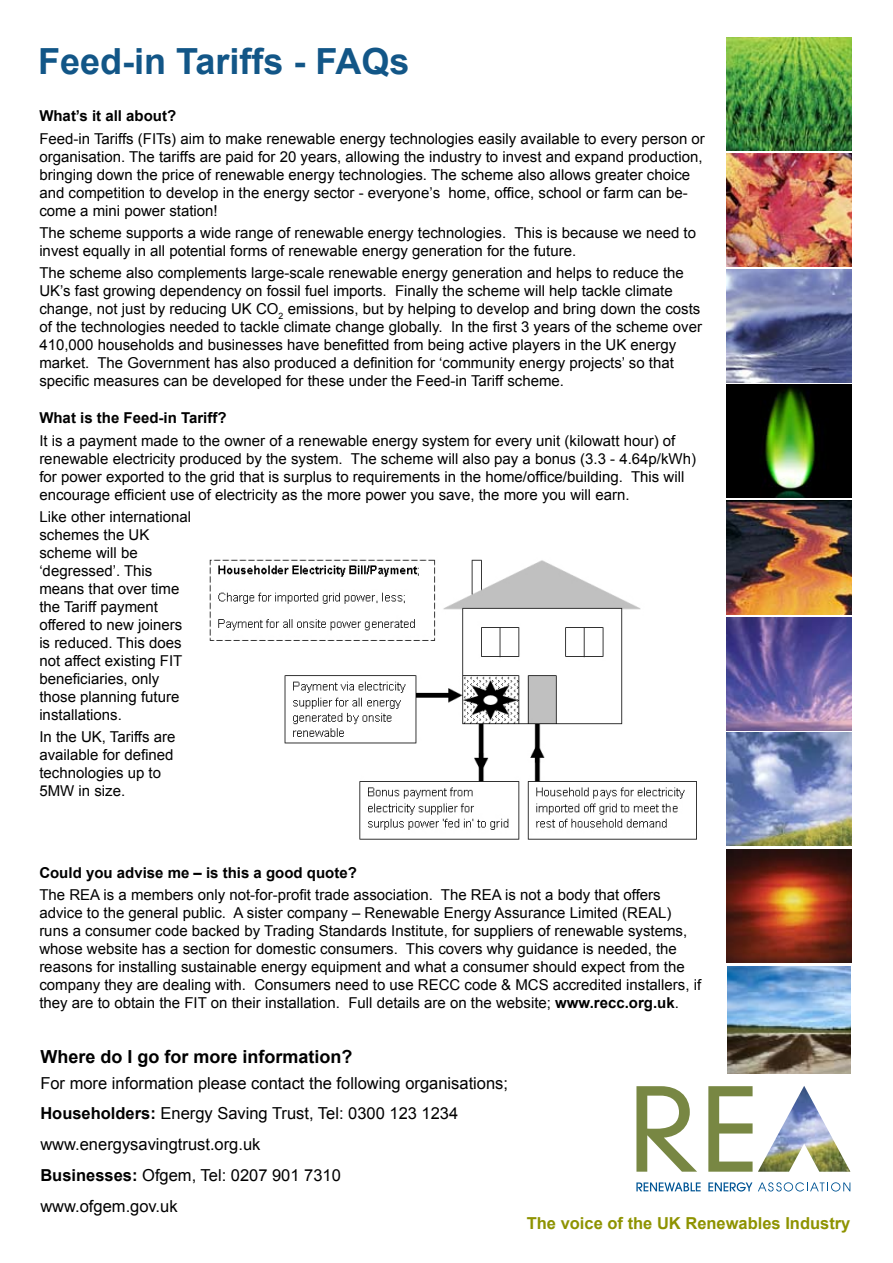
<style>
.page{position:relative;width:893px;height:1263px;background:#fff}
.page>*{position:absolute;margin:0;border:0;box-sizing:border-box;transform-origin:0 0}
.t1{font:700 36px "Arial";color:#125687}
.t2{font:700 18px "Arial";color:#000}
.t3{font:16.5px/30.8px "Arial";color:#000}
.t4{font:700 16.5px "Arial";color:#8e9300}
.t5{font:15px/18px "Arial";color:#000}
.t6{font:700 15px "Arial";color:#000}
.s1{font-weight:700}
</style>
<div class="page">
<img style="left:758px;top:1086px;width:92px;height:86px">
<svg style="left:636px;top:1086px;width:61px;height:86px"></svg>
<svg style="left:708px;top:1086px;width:45px;height:86px"></svg>
<svg style="left:636px;top:1182px;width:65px;height:9px"></svg>
<svg style="left:708px;top:1182px;width:44px;height:9px"></svg>
<svg style="left:758px;top:1182px;width:92px;height:9px"></svg>
<img style="left:726px;top:37px;width:126px;height:113px">
<img style="left:726px;top:153px;width:126px;height:113px">
<img style="left:727px;top:849px;width:125px;height:113px">
<img style="left:726px;top:501px;width:126px;height:113px">
<img style="left:727px;top:269px;width:125px;height:113px">
<img style="left:727px;top:617px;width:125px;height:113px">
<img style="left:726px;top:733px;width:126px;height:113px">
<img style="left:726px;top:385px;width:125px;height:113px">
<img style="left:728px;top:967px;width:122px;height:106px">
<img style="left:209px;top:559px;width:487px;height:281px">
<h1 class="t1" style="left:38px;top:37px;width:373px">Feed-in Tariffs - FAQs</h1>
<p class="t6" style="left:39px;top:106px;width:138px">What’s it all about?</p>
<p class="t5" style="left:39px;top:130px;width:667px">Feed-in Tariffs (FITs) aim to make renewable energy technologies easily available to every person or organisation. The tariffs are paid for 20 years, allowing the industry to invest and expand production, bringing down the price of renewable energy technologies. The scheme also allows greater choice and competition to develop in the energy sector - everyone’s home, office, school or farm can be&shy;come a mini power station!</p>
<p class="t5" style="left:39px;top:224px;width:658px">The scheme supports a wide range of renewable energy technologies. This is because we need to invest equally in all potential forms of renewable energy generation for the future.</p>
<p class="t5" style="left:39px;top:264px;width:664px">The scheme also complements large-scale renewable energy generation and helps to reduce the UK’s fast growing dependency on fossil fuel imports. Finally the scheme will help tackle climate change, not just by reducing UK CO<sub>2</sub> emissions, but by helping to develop and bring down the costs of the technologies needed to tackle climate change globally. In the first 3 years of the scheme over 410,000 households and businesses have benefitted from being active players in the UK energy market. The Government has also produced a definition for ‘community energy projects’ so that specific measures can be developed for these under the Feed-in Tariff scheme.</p>
<p class="t6" style="left:39px;top:408px;width:189px">What is the Feed-in Tariff?</p>
<p class="t5" style="left:39px;top:431px;width:658px">It is a payment made to the owner of a renewable energy system for every unit (kilowatt hour) of renewable electricity produced by the system. The scheme will also pay a bonus (3.3 - 4.64p/kWh) for power exported to the grid that is surplus to requirements in the home/office/building. This will encourage efficient use of electricity as the more power you save, the more you will earn.</p>
<p class="t5" style="left:39px;top:508px;width:153px">Like other international schemes the UK scheme will be ‘degressed’. This means that over time the Tariff payment offered to new joiners is reduced. This does not affect existing FIT beneficiaries, only those planning future installations.</p>
<p class="t5" style="left:39px;top:728px;width:138px">In the UK, Tariffs are available for defined technologies up to<br>5MW in size.</p>
<p class="t6" style="left:39px;top:862px;width:319px">Could you advise me – is this a good quote?</p>
<p class="t5" style="left:39px;top:886px;width:663px">The REA is a members only not-for-profit trade association. The REA is not a body that offers advice to the general public. A sister company – Renewable Energy Assurance Limited (REAL) runs a consumer code backed by Trading Standards Institute, for suppliers of renewable systems, whose website has a section for domestic consumers. This covers why guidance is needed, the reasons for installing sustainable energy equipment and what a consumer should expect from the company they are dealing with. Consumers need to use RECC code &amp; MCS accredited installers, if they are to obtain the FIT on their installation. Full details are on the website; <span class="s1">www.recc.org.uk</span>.</p>
<p class="t2" style="left:40px;top:1045px;width:314px">Where do I go for more information?</p>
<p class="t3" style="left:40px;top:1068px;width:469px">For more information please contact the following organisations; <span class="s1">Householders:</span> Energy Saving Trust, Tel: 0300 123 1234 www.energysavingtrust.org.uk<br><span class="s1">Businesses:</span> Ofgem, Tel: 0207 901 7310<br>www.ofgem.gov.uk</p>
<p class="t4" style="left:527px;top:1212px;width:325px">The voice of the UK Renewables Industry</p>
</div>
